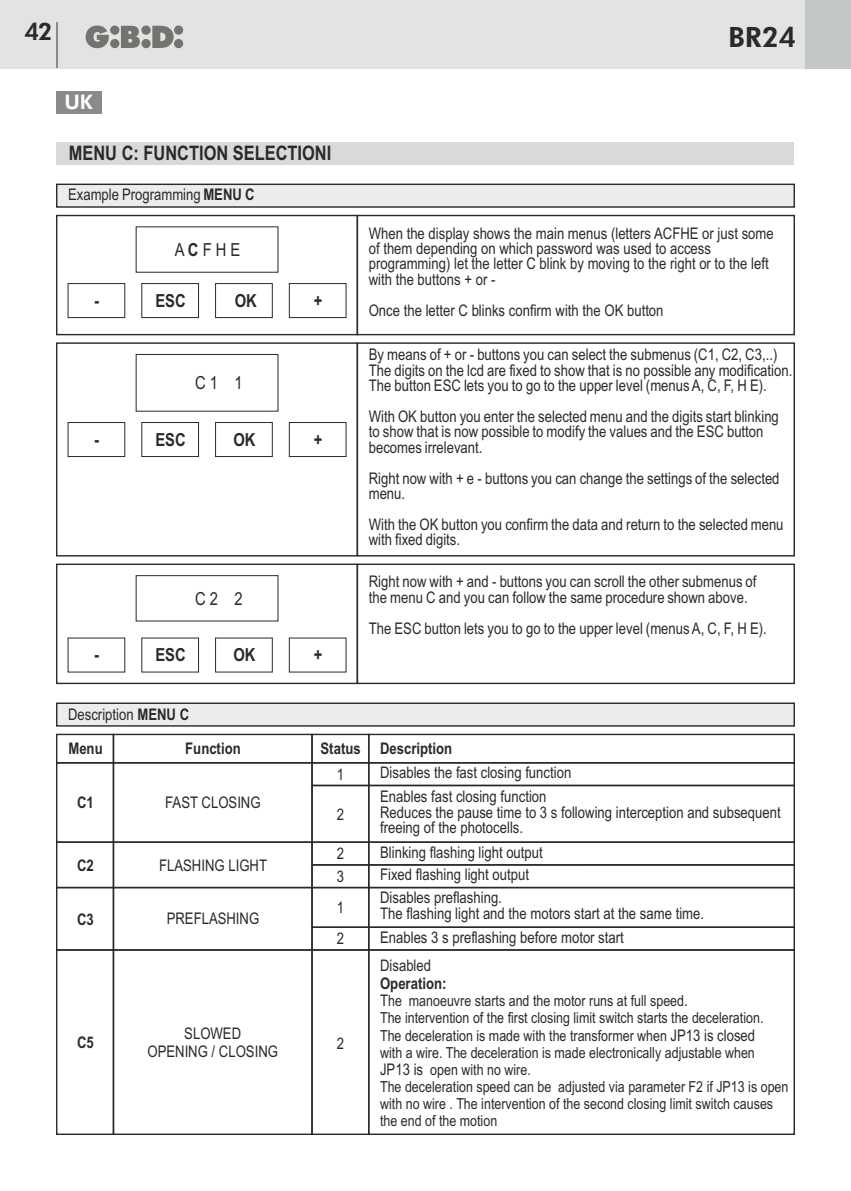
<style>
.page{position:relative;width:851px;height:1191px;background:#fff}
.page>*{position:absolute;margin:0;border:0;box-sizing:border-box;transform-origin:0 0}
.t1{font:800 28px "Futura BT";color:#2b2929}
.t2{font:800 24px "Futura BT";color:#2b2929}
.t3{font:700 20px "Arial Narrow";color:#2b2929}
.t4{font:800 20px "Futura BT";color:#fff}
.t5{font:700 18px "Arial Narrow";color:#2b2929}
.t6{font:18px "Arial Narrow";color:#2b2929}
.t7{font:16px/15.4px "Arial Narrow";color:#2b2929}
.t8{font:700 16px "Arial Narrow";color:#2b2929}
.t9{font:15.2px/17px "Arial Narrow";color:#2b2929}
.s1{font-weight:700}
.s2{font-size:16px}
</style>
<div class="page">
<div style="left:0;top:0;width:850px;height:68px;background:#e3e3e3"></div>
<div style="left:805px;top:0;width:45px;height:68px;background:#c4c7c7"></div>
<svg style="left:86px;top:26px;width:97px;height:22px"></svg>
<hr style="left:56px;top:23px;width:2px;height:45px;background:#8a8a8a">
<hr style="left:850px;top:0;width:1px;height:68px;background:#c4c7c7">
<div style="left:57px;top:91px;width:45px;height:22px;background:#8a8a8a"></div>
<div style="left:56px;top:215px;width:302px;height:120px;border:1px solid #2b2929"></div>
<div style="left:56px;top:342px;width:302px;height:214px;border:1px solid #2b2929"></div>
<div style="left:56px;top:563px;width:302px;height:121px;border:1px solid #2b2929"></div>
<svg style="left:56px;top:183px;width:739px;height:25px;background:#d5d6d6"></svg>
<div style="left:356px;top:215px;width:438px;height:120px;border:1px solid #2b2929"></div>
<div style="left:356px;top:342px;width:438px;height:214px;border:1px solid #2b2929"></div>
<div style="left:356px;top:563px;width:438px;height:121px;border:1px solid #2b2929"></div>
<div style="left:136px;top:354px;width:142px;height:57px;border:1px solid #2b2929"></div>
<div style="left:136px;top:575px;width:142px;height:46px;border:1px solid #2b2929"></div>
<div style="left:142px;top:283px;width:57px;height:35px;border:1px solid #2b2929"></div>
<div style="left:142px;top:422px;width:57px;height:35px;border:1px solid #2b2929"></div>
<div style="left:68px;top:283px;width:57px;height:35px;border:1px solid #2b2929"></div>
<div style="left:68px;top:422px;width:57px;height:35px;border:1px solid #2b2929"></div>
<div style="left:215px;top:283px;width:57px;height:35px;border:1px solid #2b2929"></div>
<div style="left:215px;top:422px;width:57px;height:35px;border:1px solid #2b2929"></div>
<div style="left:289px;top:283px;width:57px;height:35px;border:1px solid #2b2929"></div>
<div style="left:289px;top:422px;width:57px;height:35px;border:1px solid #2b2929"></div>
<div style="left:57px;top:142px;width:737px;height:22px;background:#d9d9d9"></div>
<svg style="left:56px;top:702px;width:739px;height:25px;background:#d5d6d6"></svg>
<svg style="left:56px;top:733px;width:739px;height:402px"></svg>
<h2 class="t2" style="left:24px;top:22px;width:29px">42</h2>
<h1 class="t1" style="left:728px;top:26px;width:70px">BR24</h1>
<p class="t4" style="left:64px;top:94px;width:30px">UK</p>
<p class="t3" style="left:69px;top:145px;width:264px">MENU C: FUNCTION SELECTIONI</p>
<p class="t7" style="left:68px;top:188px;width:188px">Example Programming <span class="s1">MENU C</span></p>
<p class="t5" style="left:94px;top:294px;width:6px">-</p>
<p class="t5" style="left:94px;top:433px;width:6px">-</p>
<p class="t6" style="left:175px;top:243px;width:67px">A<span class="s1">C</span> F H E</p>
<p class="t5" style="left:155px;top:294px;width:32px">ESC</p>
<p class="t5" style="left:235px;top:294px;width:24px">OK</p>
<p class="t6" style="left:195px;top:376px;width:49px">C 1 1</p>
<p class="t5" style="left:155px;top:433px;width:32px">ESC</p>
<p class="t5" style="left:233px;top:433px;width:24px">OK</p>
<p class="t5" style="left:94px;top:648px;width:6px">-</p>
<p class="t6" style="left:195px;top:591px;width:49px">C 2 2</p>
<p class="t5" style="left:155px;top:648px;width:32px">ESC</p>
<p class="t5" style="left:233px;top:648px;width:24px">OK</p>
<p class="t7" style="left:68px;top:699px;width:123px;line-height:34px">Description <span class="s1">MENU C<br>Menu</span></p>
<p class="t8" style="left:185px;top:742px;width:57px">Function</p>
<p class="t8" style="left:77px;top:796px;width:18px">C1</p>
<p class="t8" style="left:77px;top:859px;width:18px">C2</p>
<p class="t7" style="left:165px;top:796px;width:97px">FAST CLOSING</p>
<p class="t7" style="left:159px;top:858px;width:109px">FLASHING LIGHT</p>
<p class="t5" style="left:314px;top:294px;width:10px">+</p>
<p class="t5" style="left:314px;top:433px;width:10px">+</p>
<p class="t5" style="left:314px;top:648px;width:10px">+</p>
<p class="t7" style="left:369px;top:227px;width:406px">When the display shows the main menus (letters ACFHE or just some of them depending on which password was used to access programming) let the letter C blink by moving to the right or to the left with the buttons + or -</p>
<p class="t7" style="left:369px;top:304px;width:296px">Once the letter C blinks confirm with the OK button</p>
<p class="t7" style="left:368px;top:348px;width:425px">By means of + or - buttons you can select the submenus (C1, C2, C3,..)<br>The digits on the lcd are fixed to show that is no possible any modification.<br>The button ESC lets you to go to the upper level (menus A, C, F, H E).</p>
<p class="t7" style="left:368px;top:410px;width:411px">With OK button you enter the selected menu and the digits start blinking to show that is now possible to modify the values and the ESC button becomes irrelevant.</p>
<p class="t7" style="left:368px;top:472px;width:412px">Right now with + e - buttons you can change the settings of the selected menu.</p>
<p class="t7" style="left:368px;top:518px;width:416px">With the OK button you confirm the data and return to the selected menu with fixed digits.</p>
<p class="t7" style="left:369px;top:575px;width:389px">Right now with + and - buttons you can scroll the other submenus of the menu C and you can follow the same procedure shown above.</p>
<p class="t7" style="left:368px;top:621px;width:399px">The ESC button lets you to go to the upper level (menus A, C, F, H E).</p>
<p class="t8" style="left:320px;top:742px;width:42px">Status</p>
<p class="t7" style="left:337px;top:768px;width:9px">1</p>
<p class="t7" style="left:337px;top:807px;width:9px">2</p>
<p class="t7" style="left:337px;top:844px;width:9px;line-height:22.6px">2<br>3</p>
<p class="t8" style="left:380px;top:742px;width:74px">Description</p>
<p class="t7" style="left:380px;top:766px;width:193px">Disables the fast closing function</p>
<p class="t7" style="left:380px;top:790px;width:402px">Enables fast closing function<br>Reduces the pause time to 3 s following interception and subsequent freeing of the photocells.</p>
<p class="t7" style="left:380px;top:842px;width:164px;line-height:22.6px">Blinking flashing light output<br>Fixed flashing light output</p>
<p class="t8" style="left:77px;top:913px;width:18px">C3</p>
<p class="t7" style="left:167px;top:912px;width:94px">PREFLASHING</p>
<p class="t7" style="left:337px;top:893px;width:9px;line-height:31.2px">1<br>2</p>
<p class="t7" style="left:380px;top:891px;width:325px">Disables preflashing.<br>The flashing light and the motors start at the same time.</p>
<p class="t7" style="left:380px;top:931px;width:245px">Enables 3 s preflashing before motor start</p>
<p class="t8" style="left:77px;top:1036px;width:18px">C5</p>
<p class="t7" style="left:147px;top:1025px;width:132px;line-height:18.2px;text-align:center">SLOWED<br>OPENING / CLOSING</p>
<p class="t7" style="left:337px;top:1037px;width:9px">2</p>
<p class="t7" style="left:380px;top:958px;width:53px">Disabled</p>
<p class="t8" style="left:380px;top:977px;width:68px">Operation:</p>
<p class="t9" style="left:380px;top:993px;width:410px"><span class="s2">T</span>he manoeuvre starts and the motor runs at full speed<span class="s2">.<br></span>The intervention of the first closing limit switch starts the deceleration.<br>The deceleration is made with the transformer when <span class="s2">JP13 is closed<br></span>with a wire. The deceleration is made electronically adjustable when <span class="s2">JP13 is</span> open with no wire.<br>The deceleration speed can be adjusted via parameter F2 if JP13 is open with no wire . The intervention of the second closing limit switch causes the end of the motion</p>
</div>
